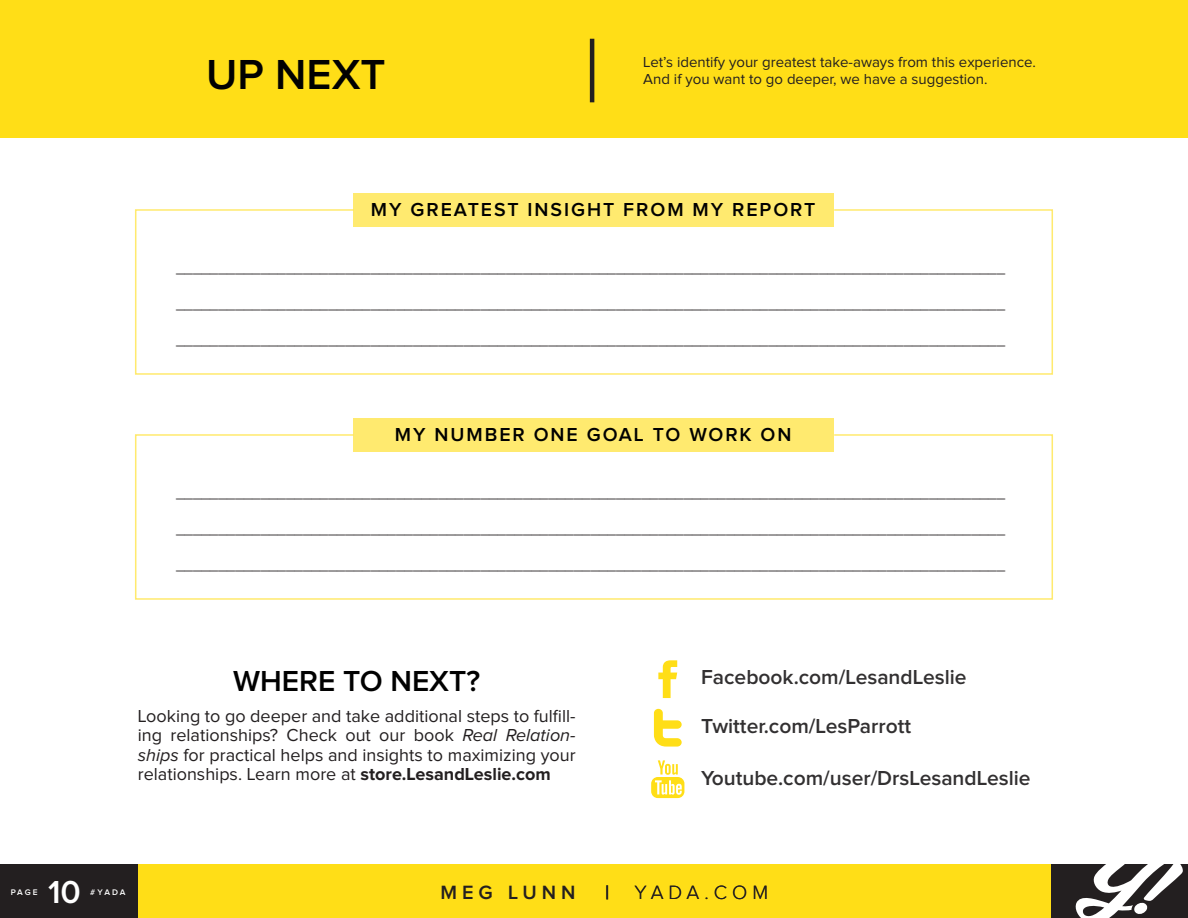
<style>
.page{position:relative;width:1188px;height:918px;background:#fff}
.page>*{position:absolute;margin:0;border:0;box-sizing:border-box;transform-origin:0 0}
.t1{font:600 43.5px "Proxima Nova";color:#010101}
.t2{font:600 33px "Proxima Nova";color:#fff}
.t3{font:600 30px "Proxima Nova";color:#010101}
.t4{font:600 21px "Proxima Nova";color:#323031}
.t5{font:600 19.95px "Proxima Nova";letter-spacing:.25em;color:#231f20}
.t6{font:300 19.95px "Proxima Nova";letter-spacing:.25em;color:#231f20}
.t7{font:600 19.5px "Proxima Nova";letter-spacing:.1em;color:#010101}
.t8{font:18px/19.5px "Proxima Nova";color:#231f20;text-align:justify}
.t9{font:15px/16.5px "Proxima Nova";color:#231f20}
.t10{font:600 8.4px "Proxima Nova";letter-spacing:.215em;color:#fff}
.s1{font-style:italic}
.s2{font-weight:700}
</style>
<div class="page">
<div style="left:1px;top:1px;width:1187px;height:137px;background:#ffde17"></div>
<hr style="left:590px;top:39px;width:4px;height:63px;background:#231f20">
<div style="left:1px;top:864px;width:1187px;height:54px;background:#ffde17"></div>
<div style="left:1051px;top:864px;width:137px;height:54px;background:#231f20"></div>
<div style="left:1px;top:864px;width:137px;height:54px;background:#231f20"></div>
<svg style="left:1075px;top:864px;width:108px;height:54px"></svg>
<svg style="left:654px;top:709px;width:28px;height:38px"></svg>
<svg style="left:658px;top:660px;width:19px;height:38px"></svg>
<svg style="left:651px;top:760px;width:33px;height:38px"></svg>
<div style="left:354px;top:193px;width:480px;height:34px;background:#ffea6f"></div>
<svg style="left:135px;top:209px;width:918px;height:166px"></svg>
<div style="left:354px;top:418px;width:480px;height:34px;background:#ffea6f"></div>
<svg style="left:135px;top:434px;width:918px;height:166px"></svg>
<h1 class="t1" style="left:206px;top:55px;width:181px">UP NEXT</h1>
<p class="t9" style="left:643px;top:54px;width:394px">Let’s identify your greatest take-aways from this experience.<br>And if you want to go deeper, we have a suggestion.</p>
<h3 class="t7" style="left:371px;top:200px;width:446px">MY GREATEST INSIGHT FROM MY REPORT</h3>
<p class="t9" style="left:176px;top:260px;width:831px">__________________________________________________________________________________________________</p>
<p class="t9" style="left:176px;top:296px;width:831px">__________________________________________________________________________________________________</p>
<p class="t9" style="left:176px;top:332px;width:831px">__________________________________________________________________________________________________</p>
<h3 class="t7" style="left:395px;top:425px;width:398px">MY NUMBER ONE GOAL TO WORK ON</h3>
<p class="t9" style="left:176px;top:485px;width:831px">__________________________________________________________________________________________________</p>
<p class="t9" style="left:176px;top:521px;width:831px">__________________________________________________________________________________________________</p>
<p class="t9" style="left:176px;top:557px;width:831px">__________________________________________________________________________________________________</p>
<h3 class="t3" style="left:233px;top:668px;width:249px">WHERE TO NEXT?</h3>
<p class="t8" style="left:138px;top:707px;width:439px">Looking to go deeper and take additional steps to fulfill&shy;ing relationships? Check out our book <span class="s1">Real Relation&shy;ships</span> for practical helps and insights to maximizing your relationships. Learn more at <span class="s2">store.LesandLeslie.com</span></p>
<h3 class="t4" style="left:701px;top:668px;width:267px">Facebook.com/LesandLeslie</h3>
<h3 class="t4" style="left:701px;top:716px;width:212px">Twitter.com/LesParrott</h3>
<h3 class="t4" style="left:701px;top:769px;width:331px">Youtube.com/user/DrsLesandLeslie</h3>
<p class="t10" style="left:11px;top:888px;width:29px">PAGE</p>
<h2 class="t2" style="left:48px;top:877px;width:34px">10</h2>
<p class="t10" style="left:90px;top:888px;width:37px">#YADA</p>
<h3 class="t5" style="left:441px;top:883px;width:137px">MEG LUNN</h3>
<h3 class="t5" style="left:605px;top:883px;width:6px">|</h3>
<h3 class="t6" style="left:635px;top:883px;width:135px">YADA.COM</h3>
</div>
